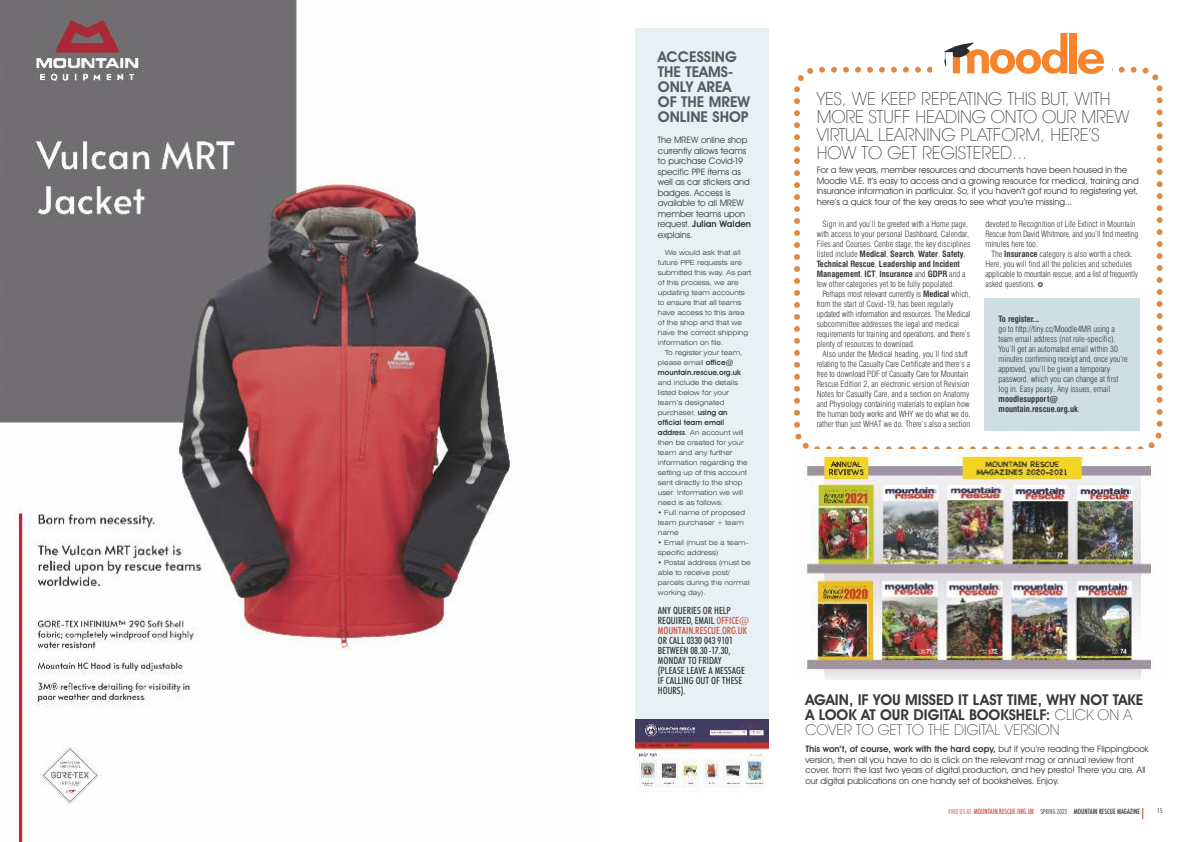
<style>
.page{position:relative;width:1191px;height:842px;background:#fff}
.page>*{position:absolute;margin:0;border:0;box-sizing:border-box;transform-origin:0 0}
.t1{font:200 18px/18px "Avant Garde IT Cby BT";color:#39383a}
.t2{font:600 15px/15px "Avant Garde IT Cby BT";color:#39383a}
.t3{font:600 15px/15px "Avant Garde IT Cby BT";color:#565a63}
.t4{font:500 condensed 10px/10px "Futura BT";color:#39383a}
.t5{font:9px/10.5px "Avant Garde IT Cby BT";color:#39383a}
.t6{font:300 condensed 8.5px/10px "Swiss 721 BT";letter-spacing:-.005em;color:#39383a}
.t7{font:700 condensed 8.5px/10px "Swiss 721 BT";color:#39383a}
.t8{font:600 7.5px "Avant Garde IT Cby BT";color:#39383a}
.t9{font:300 expanded 7px/10px "Swiss 721 BT";color:#39383a}
.t10{font:500 condensed 7px "Futura";color:#d04d40}
.t11{font:300 condensed 7px "Futura BT";color:#39383a}
.s1{font-weight:600}
.s2{font-family:"Avant Garde IT Cby BT";font-weight:600;font-stretch:normal;font-size:7.5px}
.s3{color:#d04d40}
.s4{font-weight:700}
.s5{font-weight:300}
.s6{font-weight:200}
.s7{font-family:"Futura BT";font-weight:300}
.s8{font-family:"Futura BT";font-weight:300;color:#39383a}
.s9{color:#39383a}
</style>
<div class="page">
<img style="left:0;top:0;width:510px;height:842px">
<div style="left:635px;top:28px;width:133px;height:766px;background:#e7f0f3"></div>
<img style="left:635px;top:719px;width:133px;height:75px">
<svg style="left:794px;top:66px;width:369px;height:383px"></svg>
<svg style="left:814px;top:446px;width:6px;height:3px"></svg>
<div style="left:932px;top:28px;width:179px;height:57px;background:#fff"></div>
<div style="left:1069px;top:33px;width:7px;height:40px;background:#f5842d"></div>
<svg style="left:1078px;top:49px;width:26px;height:25px"></svg>
<svg style="left:944px;top:33px;width:123px;height:41px"></svg>
<div style="left:985px;top:298px;width:155px;height:132px;background:#cddee5"></div>
<img style="left:803px;top:454px;width:350px;height:225px">
<h2 class="t3" style="left:658px;top:50px;width:94px">ACCESSING<br>THE TEAMS-<br>ONLY AREA<br>OF THE MREW<br>ONLINE SHOP</h2>
<p class="t5" style="left:658px;top:136px;width:95px">The MREW online shop currently allows teams to purchase Covid-19 specific PPE items as well as car stickers and badges. Access is available to all MREW member teams upon request. <span class="s1">Julian Walden </span>explains.</p>
<p class="t9" style="left:658px;top:248px;width:95px;text-indent:7px">We would ask that all future PPE requests are submitted this way. As part of this process, we are updating team accounts to ensure that all teams have access to this area of the shop and that we have the correct shipping information on file.</p>
<p class="t9" style="left:658px;top:348px;width:86px;text-indent:7px">To register your team, please email <span class="s2">office@</span></p>
<p class="t8" style="left:658px;top:369px;width:85px">mountain.rescue.org.uk</p>
<p class="t9" style="left:658px;top:378px;width:82px">and include the details listed below for your team’s designated purchaser, <span class="s2">using an</span></p>
<p class="t8" style="left:658px;top:419px;width:68px">official team email</p>
<p class="t9" style="left:658px;top:428px;width:91px"><span class="s2">address</span>. An account will then be created for your team and any further information regarding the setting up of this account sent directly to the shop user. Information we will need is as follows:</p>
<p class="t9" style="left:658px;top:508px;width:89px">• Full name of proposed team purchaser + team name</p>
<p class="t9" style="left:658px;top:538px;width:92px">• Email (must be a team&shy;specific address)</p>
<p class="t9" style="left:658px;top:558px;width:94px">• Postal address (must be able to receive post/ parcels during the normal working day).</p>
<p class="t4" style="left:658px;top:606px;width:93px">ANY QUERIES OR HELP<br>REQUIRED, EMAIL <span class="s3">OFFICE@<br>MOUNTAIN.RESCUE.ORG.UK</span></p>
<p class="t4" style="left:658px;top:636px;width:89px">OR CALL 0330 043 9101<br>BETWEEN 08.30-17.30,<br>MONDAY TO FRIDAY (PLEASE LEAVE A MESSAGE<br>IF CALLING OUT OF THESE<br>HOURS).</p>
<h1 class="t1" style="left:816px;top:91px;width:314px">YES, WE KEEP REPEATING THIS BUT, WITH<br>MORE STUFF HEADING ONTO OUR MREW<br>VIRTUAL LEARNING PLATFORM, HERE’S<br>HOW TO GET REGISTERED...</h1>
<p class="t5" style="left:816px;top:166px;width:323px">For a few years, member resources and documents have been housed in the Moodle VLE. It’s easy to access and a growing resource for medical, training and insurance information in particular. So, if you haven’t got round to registering yet, here’s a quick tour of the key areas to see what you’re missing...</p>
<p class="t6" style="left:816px;top:219px;width:155px;text-indent:6px">Sign in and you’ll be greeted with a Home page, with access to your personal Dashboard, Calendar, Files and Courses. Centre stage, the key disciplines listed include <span class="s4">Medical</span>, <span class="s4">Search</span>, <span class="s4">Water</span>, <span class="s4">Safety</span>, <span class="s4">Technical Rescue</span>, <span class="s4">Leadership and Incident Management</span>, <span class="s4">ICT</span>, <span class="s4">Insurance</span> and <span class="s4">GDPR</span> and a few other categories yet to be fully populated.</p>
<p class="t6" style="left:816px;top:289px;width:155px;text-indent:6px">Perhaps most relevant currently is <span class="s4">Medical</span> which, from the start of Covid-19, has been regularly updated with information and resources. The Medical subcommittee addresses the legal and medical requirements for training and operations, and there’s plenty of resources to download.</p>
<p class="t6" style="left:816px;top:349px;width:155px;text-align:center">Also under the Medical heading, you’ll find stuff relating to the Casualty Care Certificate and there’s a free to download PDF of Casualty Care for Mountain Rescue Edition 2, an electronic version of Revision Notes for Casualty Care, and a section on Anatomy and Physiology containing materials to explain how the human body works and WHY we do what we do, rather than just WHAT we do. There’s also a section</p>
<p class="t6" style="left:985px;top:219px;width:154px">devoted to Recognition of Life Extinct in Mountain<br>Rescue from David Whitmore, and you’ll find meeting minutes here too.</p>
<p class="t6" style="left:985px;top:249px;width:154px;text-indent:6px">The <span class="s4">Insurance</span> category is also worth a check.<br>Here, you will find all the policies and schedules applicable to mountain rescue, and a list of frequently asked questions. ✪</p>
<p class="t7" style="left:998px;top:315px;width:42px">To register...</p>
<p class="t6" style="left:998px;top:325px;width:131px">go to http://tiny.cc/Moodle4MR using a team email address (not role-specific).<br>You’ll get an automated email within 30 minutes confirming receipt and, once you’re approved, you’ll be given a temporary password, which you can change at first log in. Easy peasy. Any issues, email</p>
<p class="t7" style="left:998px;top:395px;width:83px">moodlesupport@ mountain.rescue.org.uk<span class="s5">.</span></p>
<h2 class="t2" style="left:805px;top:693px;width:339px">AGAIN, IF YOU MISSED IT LAST TIME, WHY NOT TAKE<br>A LOOK AT OUR DIGITAL BOOKSHELF: <span class="s6">CLICK ON A<br>COVER TO GET TO THE DIGITAL VERSION</span></h2>
<p class="t5" style="left:805px;top:744px;width:345px"><span class="s1">This won’t, of course, work with the hard copy,</span> but if you’re reading the Flippingbook version, then all you have to do is click on the relevant mag or annual review front cover. from the last two years of digital production, and hey presto! There you are. All our digital publications on one handy set of bookshelves. Enjoy.</p>
<p class="t10" style="left:948px;top:807px;width:193px"><span class="s7">FIND US AT:</span> MOUNTAIN.RESCUE.ORG.UK <span class="s8">SPRING 2022</span> <span class="s9">MOUNTAIN RESCUE MAGAZINE</span></p>
<p class="t11" style="left:1157px;top:808px;width:7px">15</p>
</div>
